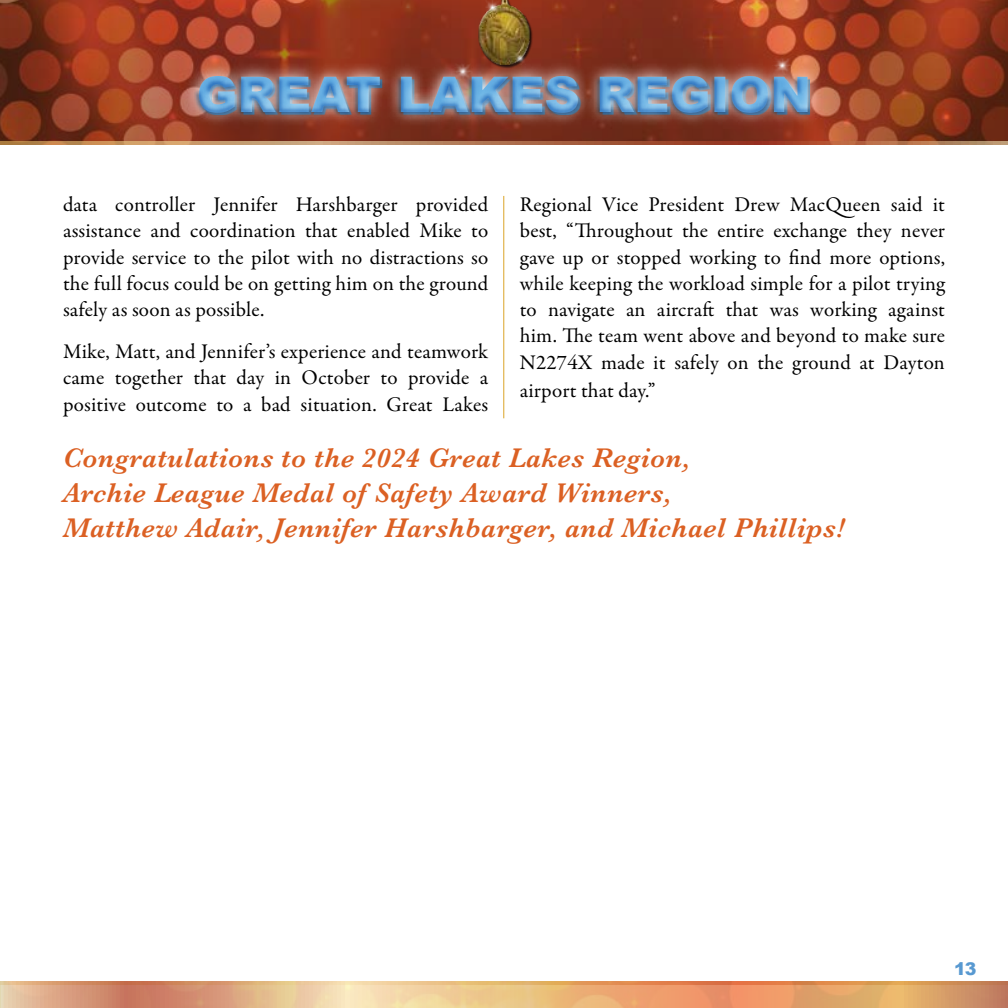
<style>
.page{position:relative;width:1008px;height:1008px;background:#fff}
.page>*{position:absolute;margin:0;border:0;box-sizing:border-box;transform-origin:0 0}
.t1{font:900 49px "Arial";color:#7bc1eb}
.t2{font:italic 600 28px/35px "Baskerville";letter-spacing:.02em;color:#db6023}
.t3{font:21px/26.4px "Garamond Premr Pro";letter-spacing:.01em;color:#000;text-align:justify}
.t4{font:900 17.5px "Arial";color:#5899d1}
</style>
<div class="page">
<hr style="left:503px;top:196px;width:1px;height:222px;background:#dba428">
<svg style="left:0;top:141px;width:1007px;height:4px;background:#b47751"></svg>
<svg style="left:0;top:982px;width:1008px;height:26px;background:#e3ab7b"></svg>
<div style="left:0;top:0;width:1008px;height:141px;background:#7bc1eb;opacity:.75"></div>
<svg style="left:195px;top:70px;width:618px;height:4px;background:#9a5241"></svg>
<img style="left:193px;top:74px;width:620px;height:45px">
<h1 class="t1" style="left:197px;top:59px;width:616px">GREAT LAKES REGION</h1>
<p class="t3" style="left:63px;top:192px;width:427px">data controller Jennifer Harshbarger provided assistance and coordination that enabled Mike to provide service to the pilot with no distractions so the full focus could be on getting him on the ground safely as soon as possible.</p>
<p class="t3" style="left:63px;top:339px;width:427px">Mike, Matt, and Jennifer’s experience and teamwork came together that day in October to provide a positive outcome to a bad situation. Great Lakes</p>
<p class="t3" style="left:520px;top:192px;width:427px">Regional Vice President Drew MacQueen said it best, “Throughout the entire exchange they never gave up or stopped working to find more options, while keeping the workload simple for a pilot trying to navigate an aircraft that was working against him. The team went above and beyond to make sure N2274X made it safely on the ground at Dayton airport that day.”</p>
<h2 class="t2" style="left:63px;top:440px;width:783px">Congratulations to the 2024 Great Lakes Region,<br>Archie League Medal of Safety Award Winners,<br>Matthew Adair, Jennifer Harshbarger, and Michael Phillips!</h2>
<p class="t4" style="left:954px;top:956px;width:24px">13</p>
</div>
